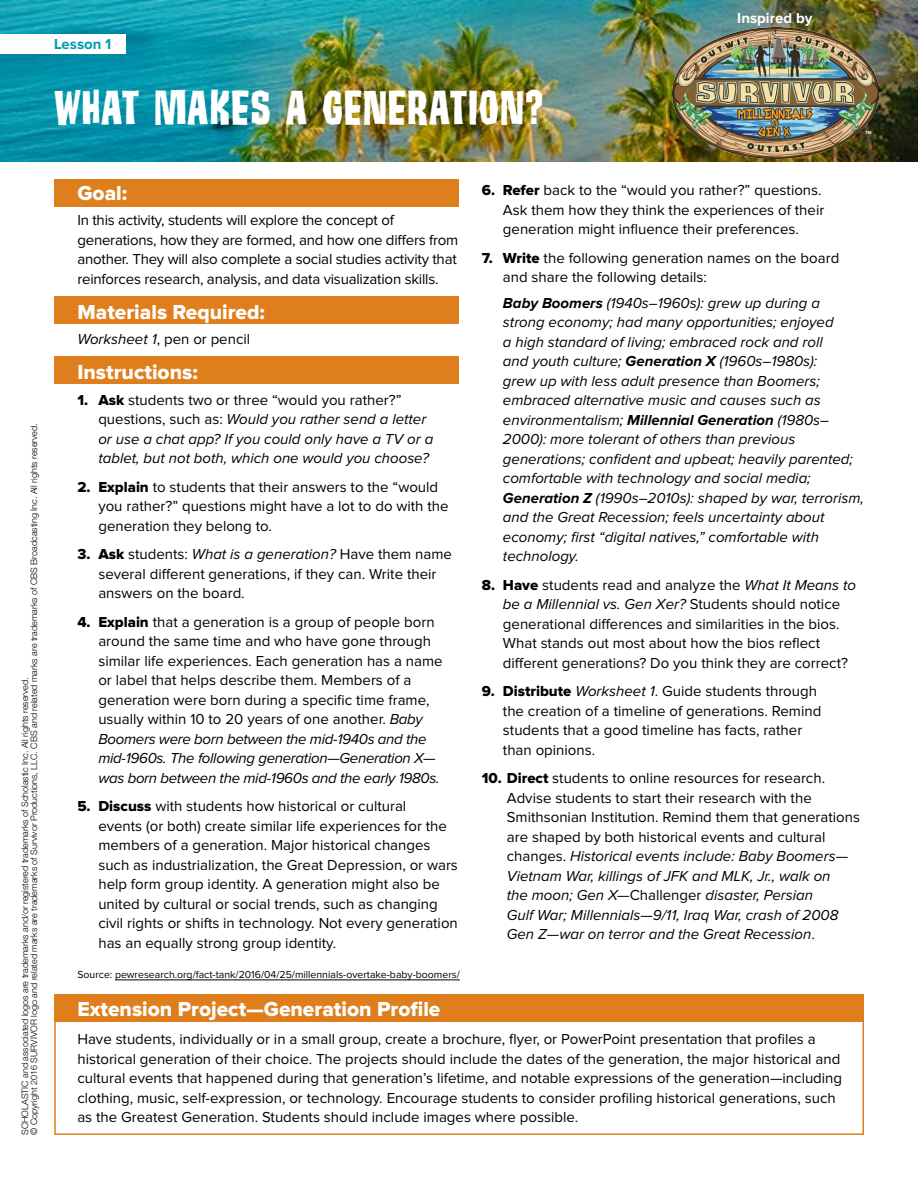
<style>
.page{position:relative;width:918px;height:1188px;background:#fff}
.page>*{position:absolute;margin:0;border:0;box-sizing:border-box;transform-origin:0 0}
.t1{font:48px "Tiki Island";letter-spacing:.02em;color:#fff}
.t2{font:21px "Proxima Nova Extrabld";color:#fff}
.t3{font:15px/19.5px "Proxima Nova";color:#000}
.t4{font:italic 15px/19.5px "Proxima Nova";color:#000}
.t5{font:700 15px "Proxima Nova";color:#fff}
.t6{font:700 15px "Proxima Nova";color:#009dad}
.t7{font:10.5px "Proxima Nova";color:#000}
.t8{font:300 9px/9px "Helvetica Neue";color:#000}
.t9{font:700 4.35px "Proxima Nova";color:#fff}
.s1{font-style:italic}
.s2{font-family:"Proxima Nova Extrabld";font-style:normal}
.s3{font-style:normal}
.s4{font-family:"Proxima Nova Extrabld"}
.s5{font-weight:700}
</style>
<div class="page">
<div style="left:54px;top:997px;width:810px;height:138px;border:2px solid #df7e1c"></div>
<img style="left:0;top:0;width:918px;height:162px">
<div style="left:54px;top:179px;width:405px;height:27px;background:#df7e1c"></div>
<div style="left:54px;top:356px;width:405px;height:28px;background:#df7e1c"></div>
<div style="left:54px;top:297px;width:405px;height:27px;background:#df7e1c"></div>
<div style="left:54px;top:994px;width:810px;height:28px;background:#df7e1c"></div>
<div style="left:0;top:34px;width:126px;height:20px;background:#fff"></div>
<img style="left:673px;top:28px;width:206px;height:130px">
<hr style="left:115px;top:980px;width:345px;height:1px;background:#000">
<p class="t6" style="left:54px;top:36px;width:59px">Lesson 1</p>
<h1 class="t1" style="left:54px;top:79px;width:491px">WHAT MAKES A GENERATION?</h1>
<p class="t5" style="left:737px;top:9px;width:77px">Inspired by</p>
<p class="t9" style="left:865px;top:130px;width:8px">TM</p>
<p class="t8" style="left:20px;top:1135px;width:713px;rotate:-90deg">SCHOLASTIC and associated logos are trademarks and/or registered trademarks of Scholastic Inc. All rights reserved.<br>© Copyright 2016 SURVIVOR logo and related marks are trademarks of Survivor Productions, LLC. CBS and related marks are trademarks of CBS Broadcasting Inc. All rights reserved.</p>
<h2 class="t2" style="left:77px;top:181px;width:51px">Goal:</h2>
<p class="t3" style="left:77px;top:211px;width:382px">In this activity, students will explore the concept of generations, how they are formed, and how one differs from another. They will also complete a social studies activity that reinforces research, analysis, and data visualization skills.</p>
<h2 class="t2" style="left:77px;top:300px;width:189px">Materials Required:</h2>
<p class="t3" style="left:77px;top:330px;width:174px"><span class="s1">Worksheet 1</span>, pen or pencil</p>
<h2 class="t2" style="left:77px;top:360px;width:122px">Instructions:</h2>
<p class="t4" style="left:98px;top:390px;width:336px;text-indent:-21px"><span class="s2">1. Ask</span> <span class="s3">students two or three “would you rather?” questions, such as:</span> Would you rather send a letter or use a chat app? If you could only have a TV or a tablet, but not both, which one would you choose?</p>
<p class="t3" style="left:98px;top:477px;width:352px;text-indent:-21px"><span class="s4">2. Explain</span> to students that their answers to the “would you rather?” questions might have a lot to do with the generation they belong to.</p>
<p class="t3" style="left:98px;top:545px;width:355px;text-indent:-21px"><span class="s4">3. Ask</span> students: <span class="s1">What is a generation?</span> Have them name several different generations, if they can. Write their answers on the board.</p>
<p class="t3" style="left:98px;top:612px;width:346px;text-indent:-21px"><span class="s4">4. Explain</span> that a generation is a group of people born around the same time and who have gone through similar life experiences. Each generation has a name or label that helps describe them. Members of a generation were born during a specific time frame, usually within 10 to 20 years of one another. <span class="s1">Baby Boomers were born between the mid-1940s and the mid-1960s. The following generation—Generation X— was born between the mid-1960s and the early 1980s.</span></p>
<p class="t3" style="left:98px;top:797px;width:361px;text-indent:-21px"><span class="s4">5. Discuss</span> with students how historical or cultural<br>events (or both) create similar life experiences for the members of a generation. Major historical changes such as industrialization, the Great Depression, or wars help form group identity. A generation might also be united by cultural or social trends, such as changing civil rights or shifts in technology. Not every generation has an equally strong group identity.</p>
<p class="t7" style="left:77px;top:969px;width:384px">Source: pewresearch.org/fact-tank/2016/04/25/millennials-overtake-baby-boomers/</p>
<p class="t3" style="left:503px;top:181px;width:323px;text-indent:-21px"><span class="s4">6. Refer</span> back to the “would you rather?” questions.<br>Ask them how they think the experiences of their generation might influence their preferences.</p>
<p class="t3" style="left:503px;top:248px;width:338px;text-indent:-21px"><span class="s4">7. Write</span> the following generation names on the board and share the following details:</p>
<p class="t4" style="left:503px;top:293px;width:362px"><span class="s5">Baby Boomers</span> (1940s–1960s): grew up during a strong economy; had many opportunities; enjoyed<br>a high standard of living; embraced rock and roll<br>and youth culture; <span class="s5">Generation X</span> (1960s–1980s):<br>grew up with less adult presence than Boomers; embraced alternative music and causes such as environmentalism; <span class="s5">Millennial Generation</span> (1980s– 2000): more tolerant of others than previous generations; confident and upbeat; heavily parented; comfortable with technology and social media; <span class="s5">Generation Z</span> (1990s–2010s): shaped by war, terrorism, and the Great Recession; feels uncertainty about economy; first “digital natives,” comfortable with technology.</p>
<p class="t3" style="left:503px;top:575px;width:355px;text-indent:-21px"><span class="s4">8. Have</span> students read and analyze the <span class="s1">What It Means to be a Millennial vs. Gen Xer?</span> Students should notice generational differences and similarities in the bios.<br>What stands out most about how the bios reflect different generations? Do you think they are correct?</p>
<p class="t3" style="left:503px;top:682px;width:320px;text-indent:-21px"><span class="s4">9. Distribute</span> <span class="s1">Worksheet 1</span>. Guide students through the creation of a timeline of generations. Remind students that a good timeline has facts, rather than opinions.</p>
<p class="t3" style="left:507px;top:769px;width:355px;text-indent:-25px"><span class="s4">10. Direct</span> students to online resources for research.<br>Advise students to start their research with the Smithsonian Institution. Remind them that generations are shaped by both historical events and cultural changes. <span class="s1">Historical events include: Baby Boomers— Vietnam War, killings of JFK and MLK, Jr., walk on<br>the moon; Gen X—</span>Challenger <span class="s1">disaster, Persian<br>Gulf War; Millennials—9/11, Iraq War, crash of 2008<br>Gen Z—war on terror and the Great Recession</span>.</p>
<h2 class="t2" style="left:77px;top:996px;width:365px">Extension Project—Generation Profile</h2>
<p class="t3" style="left:77px;top:1030px;width:766px">Have students, individually or in a small group, create a brochure, flyer, or PowerPoint presentation that profiles a historical generation of their choice. The projects should include the dates of the generation, the major historical and cultural events that happened during that generation’s lifetime, and notable expressions of the generation—including clothing, music, self-expression, or technology. Encourage students to consider profiling historical generations, such as the Greatest Generation. Students should include images where possible.</p>
</div>
